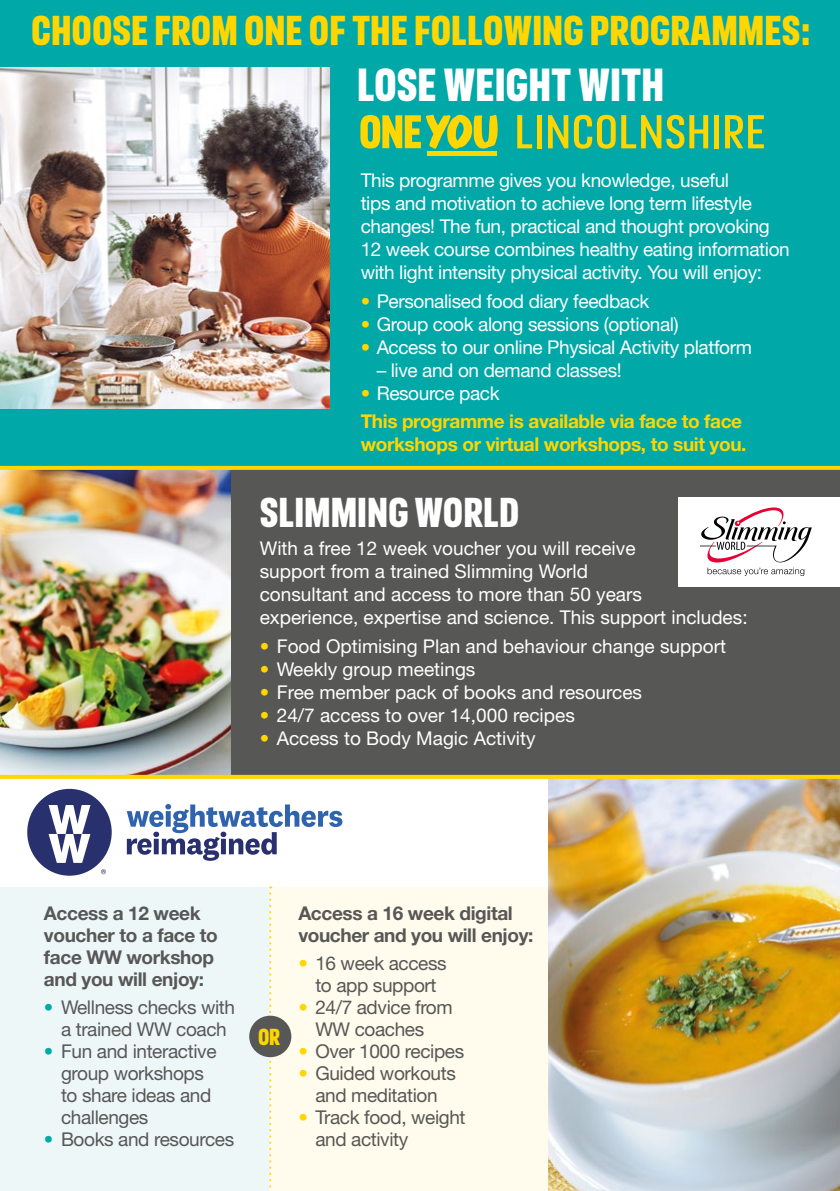
<style>
.page{position:relative;width:840px;height:1191px;background:#fff}
.page>*{position:absolute;margin:0;border:0;box-sizing:border-box;transform-origin:0 0}
.t1{font:700 40px "ONEYOUSANS";color:#fff}
.t2{font:700 36px "ONEYOUSANS";color:#ffd600}
.t3{font:700 36px "ONEYOUSANS";color:#fff}
.t4{font:700 20px "ONEYOUSANS";color:#ffd600}
.t5{font:19px/23px "Helvetica Neue LT Std";letter-spacing:-.02em;color:#fff}
.t6{font:19px/23px "Helvetica Neue LT Std";color:#fff}
.t7{font:19px/22px "Helvetica Neue LT Std";letter-spacing:-.02em;color:#575756;text-align:center}
.t8{font:700 19px/22px "Helvetica Neue LT Std";letter-spacing:-.02em;color:#575756}
.t9{font:700 19px/28.6px "Helvetica Neue LT Std";letter-spacing:-.02em;color:#ffd600}
.s1{color:#ffd600}
.s2{font-weight:400}
.s3{font-weight:400;color:#fff}
.s4{color:#00a8a8}
</style>
<div class="page">
<div style="left:8px;top:468px;width:831px;height:309px;background:#575756"></div>
<div style="left:0;top:0;width:839px;height:468px;background:#00a8a8"></div>
<img style="left:0;top:470px;width:231px;height:305px">
<div style="left:678px;top:497px;width:161px;height:89px;background:#fff"></div>
<svg style="left:700px;top:507px;width:111px;height:69px"></svg>
<div style="left:0;top:887px;width:270px;height:304px;background:#eef7f8"></div>
<div style="left:270px;top:887px;width:302px;height:304px;background:#fffbed"></div>
<svg style="left:269px;top:886px;width:2px;height:302px"></svg>
<img style="left:0;top:67px;width:329px;height:342px">
<img style="left:548px;top:779px;width:291px;height:412px">
<svg style="left:360px;top:115px;width:137px;height:34px"></svg>
<div style="left:427px;top:151px;width:69px;height:5px;background:#ffd600"></div>
<svg style="left:517px;top:115px;width:15px;height:33px"></svg>
<hr style="left:537px;top:115px;width:4px;height:33px;background:#ffd600">
<svg style="left:548px;top:115px;width:67px;height:34px"></svg>
<svg style="left:621px;top:115px;width:86px;height:34px"></svg>
<div style="left:713px;top:115px;width:5px;height:33px;background:#ffd600"></div>
<svg style="left:725px;top:115px;width:38px;height:33px"></svg>
<div style="left:249px;top:1015px;width:42px;height:42px;background:#575756;border-radius:50%"></div>
<svg style="left:27px;top:789px;width:85px;height:86px"></svg>
<svg style="left:127px;top:804px;width:215px;height:57px"></svg>
<svg style="left:0;top:466px;width:839px;height:4px;background:#fad202"></svg>
<svg style="left:0;top:775px;width:839px;height:4px;background:#fed607"></svg>
<h2 class="t2" style="left:31px;top:11px;width:780px">CHOOSE FROM ONE OF THE FOLLOWING PROGRAMMES:</h2>
<h1 class="t1" style="left:357px;top:64px;width:308px">LOSE WEIGHT WITH</h1>
<p class="t5" style="left:360px;top:168px;width:430px">This programme gives you knowledge, useful<br>tips and motivation to achieve long term lifestyle changes! The fun, practical and thought provoking 12 week course combines healthy eating information with light intensity physical activity. You will enjoy:</p>
<p class="t5" style="left:360px;top:289px;width:290px"><span class="s1">•</span> Personalised food diary feedback</p>
<p class="t5" style="left:360px;top:312px;width:319px"><span class="s1">•</span> Group cook along sessions (optional)</p>
<p class="t5" style="left:360px;top:335px;width:392px"><span class="s1">•</span> Access to our online Physical Activity platform</p>
<p class="t5" style="left:376px;top:358px;width:246px">– live and on demand classes!</p>
<p class="t9" style="left:360px;top:378px;width:383px"><span class="s2">•</span> <span class="s3">Resource pack<br></span>This programme is available via face to face</p>
<p class="t9" style="left:360px;top:430px;width:387px">workshops or virtual workshops, to suit you.</p>
<h2 class="t3" style="left:259px;top:493px;width:261px">SLIMMING WORLD</h2>
<p class="t6" style="left:259px;top:537px;width:489px">With a free 12 week voucher you will receive<br>support from a trained Slimming World<br>consultant and access to more than 50 years<br>experience, expertise and science. This support includes:</p>
<p class="t6" style="left:259px;top:634px;width:467px"><span class="s1">•</span> Food Optimising Plan and behaviour change support</p>
<p class="t6" style="left:259px;top:657px;width:217px"><span class="s1">•</span> Weekly group meetings</p>
<p class="t6" style="left:259px;top:680px;width:383px"><span class="s1">•</span> Free member pack of books and resources</p>
<p class="t6" style="left:259px;top:703px;width:316px"><span class="s1">•</span> 24/7 access to over 14,000 recipes</p>
<p class="t6" style="left:259px;top:726px;width:277px"><span class="s1">•</span> Access to Body Magic Activity</p>
<p class="t8" style="left:44px;top:901px;width:175px">Access a 12 week voucher to a face to face WW workshop and you will enjoy:</p>
<p class="t7" style="left:44px;top:995px;width:192px"><span class="s4">•</span> Wellness checks with a trained WW coach</p>
<p class="t7" style="left:61px;top:1039px;width:157px;text-align:left;text-indent:-17px"><span class="s4">•</span> Fun and interactive group workshops to share ideas and challenges</p>
<p class="t7" style="left:44px;top:1127px;width:192px"><span class="s4">•</span> Books and resources</p>
<p class="t4" style="left:258px;top:1026px;width:24px">OR</p>
<p class="t8" style="left:298px;top:901px;width:236px">Access a 16 week digital voucher and you will enjoy:</p>
<p class="t7" style="left:298px;top:951px;width:150px"><span class="s1">•</span> 16 week access to app support</p>
<p class="t7" style="left:298px;top:995px;width:156px"><span class="s1">•</span> 24/7 advice from<br>WW coaches</p>
<p class="t7" style="left:298px;top:1039px;width:167px"><span class="s1">•</span> Over 1000 recipes</p>
<p class="t7" style="left:298px;top:1061px;width:159px"><span class="s1">•</span> Guided workouts and meditation</p>
<p class="t7" style="left:315px;top:1105px;width:152px;text-align:left;text-indent:-17px"><span class="s1">•</span> Track food, weight and activity</p>
</div>
